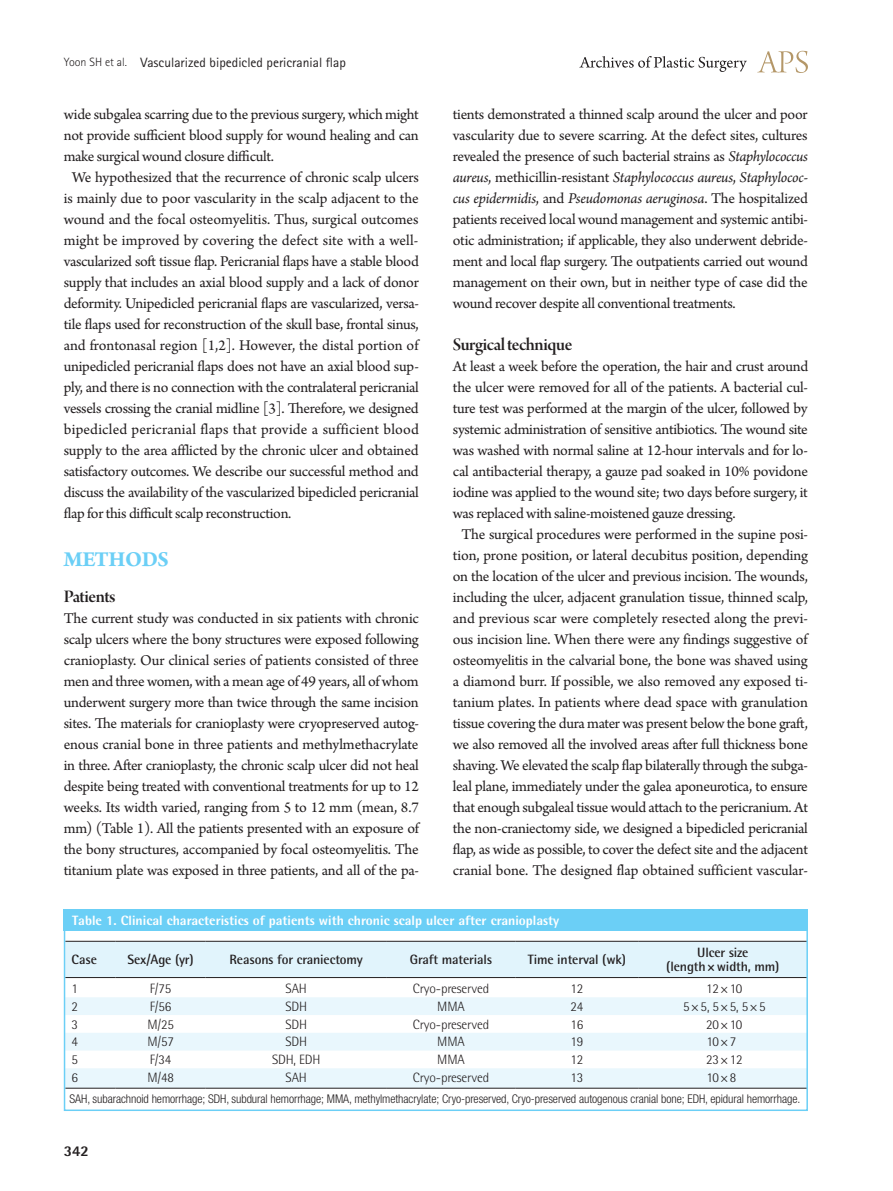
<style>
.page{position:relative;width:893px;height:1191px;background:#fff}
.page>*{position:absolute;margin:0;border:0;box-sizing:border-box;transform-origin:0 0}
.대제목{font:700 22.5px "Arno Pro";letter-spacing:-.02em;color:#6bcff6}
.중제목{font:18.75px "Arno Pro Smbd Display";letter-spacing:-.025em;color:#231f20}
.본문_성형{font:15.75px/21px "Arno Pro";letter-spacing:-.02em;color:#231f20;text-align:justify}
.t1{font:800 15px "Rotis Semi Sans Std";color:#231f20}
.그림__표-설명{font:300 13.5px "Rotis Semi Sans Std";letter-spacing:-.01em;color:#231f20}
.표제목체_-_확정{font:700 13.5px "Rotis Semi Sans Std";letter-spacing:-.01em;color:#231f20}
.표_그림_제목_볼드{font:800 13.5px "Rotis Semi Sans Std";color:#fff}
.하시라_제목{font:13.5px "Rotis Sans Serif Std";color:#231f20}
.표_본문_-_확정{font:300 condensed 12px "Helvetica Neue LT Std";letter-spacing:-.005em;color:#231f20}
.s1{font-weight:300;font-size:12px}
.s2{font-style:italic}
</style>
<div class="page">
<svg style="left:757px;top:51px;width:51px;height:22px"></svg>
<svg style="left:579px;top:56px;width:168px;height:16px"></svg>
<div style="left:64px;top:910px;width:744px;height:21px;background:#6bcff6"></div>
<div style="left:67px;top:942px;width:738px;height:35px;background:#e1f4fc"></div>
<svg style="left:67px;top:978px;width:738px;height:1px"></svg>
<svg style="left:67px;top:997px;width:738px;height:91px;fill:#e9f7fd"></svg>
<hr style="left:65px;top:941px;width:51px;height:1px;background:#231f20">
<hr style="left:116px;top:941px;width:90px;height:1px;background:#231f20">
<hr style="left:206px;top:941px;width:181px;height:1px;background:#231f20">
<hr style="left:387px;top:941px;width:128px;height:1px;background:#231f20">
<hr style="left:515px;top:941px;width:124px;height:1px;background:#231f20">
<hr style="left:639px;top:941px;width:168px;height:1px;background:#231f20">
<hr style="left:65px;top:977px;width:51px;height:1px;background:#231f20">
<hr style="left:116px;top:977px;width:90px;height:1px;background:#231f20">
<hr style="left:206px;top:977px;width:181px;height:1px;background:#231f20">
<hr style="left:387px;top:977px;width:128px;height:1px;background:#231f20">
<hr style="left:515px;top:977px;width:124px;height:1px;background:#231f20">
<hr style="left:639px;top:977px;width:168px;height:1px;background:#231f20">
<hr style="left:65px;top:1088px;width:51px;height:1px;background:#231f20">
<hr style="left:116px;top:1088px;width:90px;height:1px;background:#231f20">
<hr style="left:206px;top:1088px;width:181px;height:1px;background:#231f20">
<hr style="left:387px;top:1088px;width:128px;height:1px;background:#231f20">
<hr style="left:515px;top:1088px;width:124px;height:1px;background:#231f20">
<hr style="left:639px;top:1088px;width:168px;height:1px;background:#231f20">
<div style="left:64px;top:910px;width:744px;height:201px;border:2px solid #6bcff6"></div>
<p class="하시라_제목" style="left:64px;top:54px;width:284px"><span class="s1">Yoon SH et al.</span> Vascularized bipedicled pericranial flap</p>
<p class="본문_성형" style="left:64px;top:105px;width:356px">wide subgalea scarring due to the previous surgery, which might not provide sufficient blood supply for wound healing and can make surgical wound closure difficult.</p>
<p class="본문_성형" style="left:64px;top:168px;width:357px;text-indent:9px">We hypothesized that the recurrence of chronic scalp ulcers is mainly due to poor vascularity in the scalp adjacent to the wound and the focal osteomyelitis. Thus, surgical outcomes might be improved by covering the defect site with a well&shy;vascularized soft tissue flap. Pericranial flaps have a stable blood supply that includes an axial blood supply and a lack of donor deformity. Unipedicled pericranial flaps are vascularized, versa&shy;tile flaps used for reconstruction of the skull base, frontal sinus, and frontonasal region [1,2]. However, the distal portion of unipedicled pericranial flaps does not have an axial blood sup&shy;ply, and there is no connection with the contralateral pericranial vessels crossing the cranial midline [3]. Therefore, we designed bipedicled pericranial flaps that provide a sufficient blood supply to the area afflicted by the chronic ulcer and obtained satisfactory outcomes. We describe our successful method and discuss the availability of the vascularized bipedicled pericranial flap for this difficult scalp reconstruction.</p>
<p class="대제목" style="left:64px;top:546px;width:107px">METHODS</p>
<p class="중제목" style="left:64px;top:586px;width:53px">Patients</p>
<p class="본문_성형" style="left:64px;top:609px;width:357px">The current study was conducted in six patients with chronic scalp ulcers where the bony structures were exposed following cranioplasty. Our clinical series of patients consisted of three men and three women, with a mean age of 49 years, all of whom underwent surgery more than twice through the same incision sites. The materials for cranioplasty were cryopreserved autog&shy;enous cranial bone in three patients and methylmethacrylate in three. After cranioplasty, the chronic scalp ulcer did not heal despite being treated with conventional treatments for up to 12 weeks. Its width varied, ranging from 5 to 12 mm (mean, 8.7 mm) (Table 1). All the patients presented with an exposure of the bony structures, accompanied by focal osteomyelitis. The titanium plate was exposed in three patients, and all of the pa-</p>
<p class="본문_성형" style="left:453px;top:105px;width:357px">tients demonstrated a thinned scalp around the ulcer and poor vascularity due to severe scarring. At the defect sites, cultures revealed the presence of such bacterial strains as <span class="s2">Staphylococcus aureus</span>, methicillin-resistant <span class="s2">Staphylococcus aureus</span>, <span class="s2">Staphylococ&shy;cus epidermidis</span>, and <span class="s2">Pseudomonas aeruginosa</span>. The hospitalized patients received local wound management and systemic antibi&shy;otic administration; if applicable, they also underwent debride&shy;ment and local flap surgery. The outpatients carried out wound management on their own, but in neither type of case did the wound recover despite all conventional treatments.</p>
<p class="중제목" style="left:453px;top:334px;width:121px">Surgical technique</p>
<p class="본문_성형" style="left:453px;top:357px;width:357px">At least a week before the operation, the hair and crust around the ulcer were removed for all of the patients. A bacterial cul&shy;ture test was performed at the margin of the ulcer, followed by systemic administration of sensitive antibiotics. The wound site was washed with normal saline at 12-hour intervals and for lo&shy;cal antibacterial therapy, a gauze pad soaked in 10% povidone iodine was applied to the wound site; two days before surgery, it was replaced with saline-moistened gauze dressing.</p>
<p class="본문_성형" style="left:453px;top:525px;width:357px;text-align:center">The surgical procedures were performed in the supine posi&shy;tion, prone position, or lateral decubitus position, depending on the location of the ulcer and previous incision. The wounds, including the ulcer, adjacent granulation tissue, thinned scalp, and previous scar were completely resected along the previ&shy;ous incision line. When there were any findings suggestive of osteomyelitis in the calvarial bone, the bone was shaved using a diamond burr. If possible, we also removed any exposed ti&shy;tanium plates. In patients where dead space with granulation tissue covering the dura mater was present below the bone graft, we also removed all the involved areas after full thickness bone shaving. We elevated the scalp flap bilaterally through the subga&shy;leal plane, immediately under the galea aponeurotica, to ensure that enough subgaleal tissue would attach to the pericranium. At the non-craniectomy side, we designed a bipedicled pericranial flap, as wide as possible, to cover the defect site and the adjacent cranial bone. The designed flap obtained sufficient vascular-</p>
<p class="표_그림_제목_볼드" style="left:72px;top:912px;width:488px">Table 1. Clinical characteristics of patients with chronic scalp ulcer after cranioplasty</p>
<p class="표제목체_-_확정" style="left:72px;top:951px;width:27px">Case</p>
<p class="표제목체_-_확정" style="left:127px;top:951px;width:68px">Sex/Age (yr)</p>
<p class="표제목체_-_확정" style="left:230px;top:951px;width:135px">Reasons for craniectomy</p>
<p class="표제목체_-_확정" style="left:410px;top:951px;width:84px">Graft materials</p>
<p class="표제목체_-_확정" style="left:528px;top:951px;width:100px">Time interval (wk)</p>
<p class="표제목체_-_확정" style="left:697px;top:944px;width:53px">Ulcer size</p>
<p class="표제목체_-_확정" style="left:666px;top:958px;width:115px">(length×width, mm)</p>
<p class="그림__표-설명" style="left:72px;top:980px;width:8px">1</p>
<p class="그림__표-설명" style="left:150px;top:980px;width:23px">F/75</p>
<p class="그림__표-설명" style="left:286px;top:980px;width:23px">SAH</p>
<p class="그림__표-설명" style="left:413px;top:980px;width:78px">Cryo-preserved</p>
<p class="그림__표-설명" style="left:571px;top:980px;width:14px">12</p>
<p class="그림__표-설명" style="left:706px;top:980px;width:38px">12×10</p>
<p class="그림__표-설명" style="left:72px;top:998px;width:8px">2</p>
<p class="그림__표-설명" style="left:150px;top:998px;width:23px">F/56</p>
<p class="그림__표-설명" style="left:285px;top:998px;width:23px">SDH</p>
<p class="그림__표-설명" style="left:437px;top:998px;width:29px">MMA</p>
<p class="그림__표-설명" style="left:571px;top:998px;width:14px">24</p>
<p class="그림__표-설명" style="left:683px;top:998px;width:84px">5×5, 5×5, 5×5</p>
<p class="그림__표-설명" style="left:72px;top:1016px;width:8px">3</p>
<p class="그림__표-설명" style="left:147px;top:1016px;width:28px">M/25</p>
<p class="그림__표-설명" style="left:285px;top:1016px;width:23px">SDH</p>
<p class="그림__표-설명" style="left:413px;top:1016px;width:78px">Cryo-preserved</p>
<p class="그림__표-설명" style="left:571px;top:1016px;width:14px">16</p>
<p class="그림__표-설명" style="left:706px;top:1016px;width:38px">20×10</p>
<p class="그림__표-설명" style="left:72px;top:1034px;width:8px">4</p>
<p class="그림__표-설명" style="left:147px;top:1034px;width:28px">M/57</p>
<p class="그림__표-설명" style="left:285px;top:1034px;width:23px">SDH</p>
<p class="그림__표-설명" style="left:437px;top:1034px;width:29px">MMA</p>
<p class="그림__표-설명" style="left:571px;top:1034px;width:14px">19</p>
<p class="그림__표-설명" style="left:707px;top:1034px;width:31px">10×7</p>
<p class="그림__표-설명" style="left:72px;top:1051px;width:8px">5</p>
<p class="그림__표-설명" style="left:150px;top:1051px;width:23px">F/34</p>
<p class="그림__표-설명" style="left:272px;top:1051px;width:50px">SDH, EDH</p>
<p class="그림__표-설명" style="left:437px;top:1051px;width:29px">MMA</p>
<p class="그림__표-설명" style="left:571px;top:1051px;width:14px">12</p>
<p class="그림__표-설명" style="left:706px;top:1051px;width:38px">23×12</p>
<p class="그림__표-설명" style="left:72px;top:1069px;width:8px">6</p>
<p class="그림__표-설명" style="left:147px;top:1069px;width:28px">M/48</p>
<p class="그림__표-설명" style="left:286px;top:1069px;width:23px">SAH</p>
<p class="그림__표-설명" style="left:413px;top:1069px;width:78px">Cryo-preserved</p>
<p class="그림__표-설명" style="left:571px;top:1069px;width:14px">13</p>
<p class="그림__표-설명" style="left:707px;top:1069px;width:31px">10×8</p>
<p class="표_본문_-_확정" style="left:70px;top:1091px;width:732px">SAH, subarachnoid hemorrhage; SDH, subdural hemorrhage; MMA, methylmethacrylate; Cryo-preserved, Cryo-preserved autogenous cranial bone; EDH, epidural hemorrhage.</p>
<p class="t1" style="left:64px;top:1141px;width:27px">342</p>
</div>
